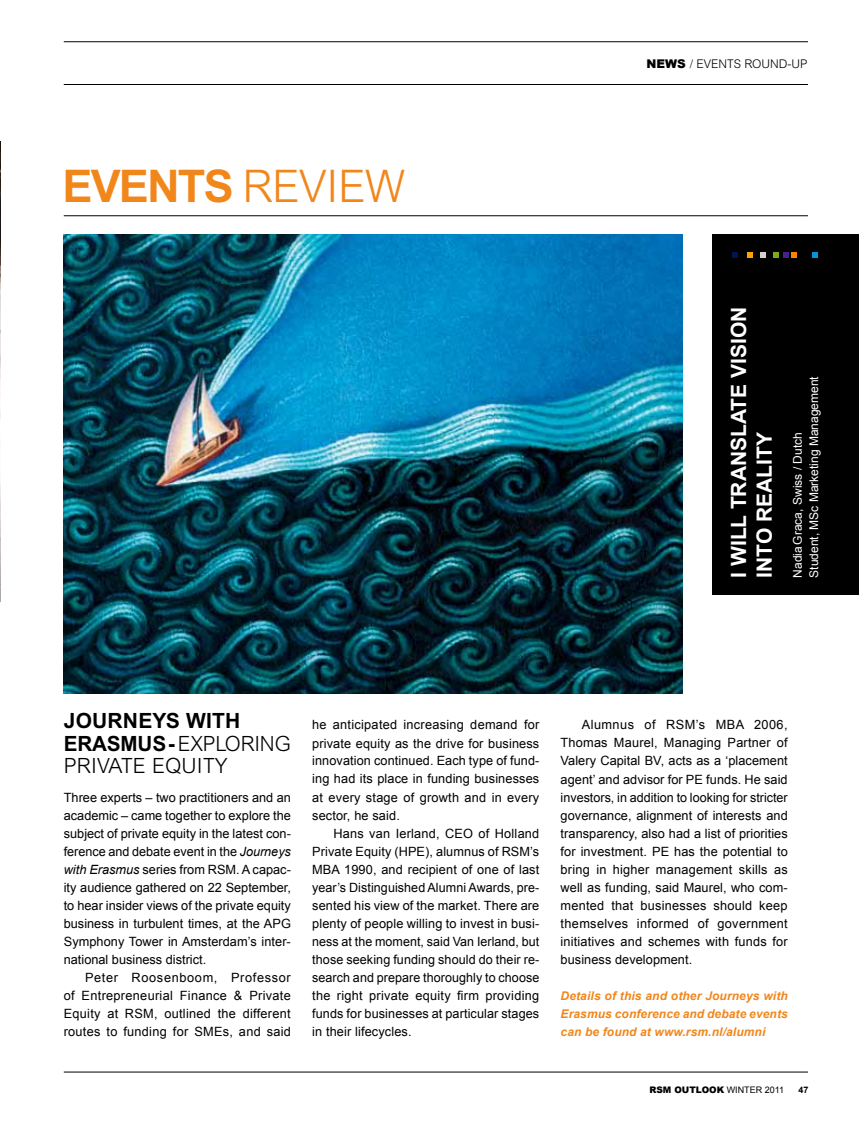
<style>
.page{position:relative;width:859px;height:1136px;background:#fff}
.page>*{position:absolute;margin:0;border:0;box-sizing:border-box;transform-origin:0 0}
.t1{font:700 45px "Arial";letter-spacing:-.04em;color:#f1861b}
.t2{font:300 21px/22.5px "Arial";letter-spacing:-.005em;color:#000}
.t3{font:700 21px/25.5px "Arial";color:#fff}
.t4{font:12.75px/18px "Arial";letter-spacing:.01em;color:#000;text-align:justify}
.t5{font:italic 700 12px/18px "Arial";letter-spacing:.01em;color:#f1861b;text-align:justify}
.t6{font:12px/16.5px "Arial";color:#fff}
.t7{font:300 12px "Arial";color:#000}
.t8{font:900 9px "Arial";color:#000}
.t9{font:700 9px "Arial";color:#000}
.s1{font-weight:300}
.s2{font-weight:900}
.s3{font-weight:700}
.s4{font-style:italic}
.s5{font-weight:400}
</style>
<div class="page">
<hr style="left:64px;top:1071px;width:744px;height:1px;background:#000">
<hr style="left:64px;top:215px;width:744px;height:1px;background:#000">
<hr style="left:64px;top:41px;width:744px;height:1px;background:#000">
<hr style="left:64px;top:84px;width:744px;height:1px;background:#000">
<img style="left:0;top:141px;width:1px;height:460px">
<img style="left:64px;top:234px;width:618px;height:459px">
<div style="left:712px;top:234px;width:147px;height:360px;background:#000"></div>
<svg style="left:732px;top:252px;width:5px;height:5px"></svg>
<svg style="left:747px;top:252px;width:5px;height:5px"></svg>
<svg style="left:760px;top:252px;width:6px;height:5px"></svg>
<svg style="left:774px;top:252px;width:23px;height:5px"></svg>
<svg style="left:813px;top:252px;width:5px;height:5px"></svg>
<h1 class="t1" style="left:63px;top:160px;width:344px">EVENTS <span class="s1">REVIEW</span></h1>
<p class="t7" style="left:646px;top:57px;width:163px"><span class="s2">NEWS</span> / EVENTS ROUND-UP</p>
<h2 class="t3" style="left:726px;top:577px;width:273px;rotate:-90deg">I WILL TRANSLATE VISION<br>INTO REALITY</h2>
<p class="t6" style="left:789px;top:577px;width:203px;rotate:-90deg">Nadia Graca, Swiss / Dutch<br>Student, MSc Marketing Management</p>
<h2 class="t2" style="left:64px;top:709px;width:228px"><span class="s3">JOURNEYS WITH<br>ERASMUS -</span> EXPLORING<br>PRIVATE EQUITY</h2>
<p class="t4" style="left:64px;top:788px;width:229px">Three experts – two practitioners and an academic – came together to explore the subject of private equity in the latest con&shy;ference and debate event in the <span class="s4">Journeys with Erasmus</span> series from RSM. A capac&shy;ity audience gathered on 22 September, to hear insider views of the private equity business in turbulent times, at the APG Symphony Tower in Amsterdam’s inter&shy;national business district.</p>
<p class="t4" style="left:64px;top:968px;width:229px;text-indent:21px">Peter Roosenboom, Professor of Entrepreneurial Finance &amp; Private Equity at RSM, outlined the different routes to funding for SMEs, and said</p>
<p class="t4" style="left:312px;top:716px;width:229px">he anticipated increasing demand for private equity as the drive for business innovation continued. Each type of fund&shy;ing had its place in funding businesses at every stage of growth and in every sector, he said.</p>
<p class="t4" style="left:312px;top:824px;width:229px;text-indent:21px">Hans van Ierland, CEO of Holland Private Equity (HPE), alumnus of RSM’s MBA 1990, and recipient of one of last year’s Distinguished Alumni Awards, pre&shy;sented his view of the market. There are plenty of people willing to invest in busi&shy;ness at the moment, said Van Ierland, but those seeking funding should do their re&shy;search and prepare thoroughly to choose the right private equity firm providing funds for businesses at particular stages in their lifecycles.</p>
<p class="t4" style="left:561px;top:716px;width:229px;text-indent:21px">Alumnus of RSM’s MBA 2006, Thomas Maurel, Managing Partner of Valery Capital BV, acts as a ‘placement agent’ and advisor for PE funds. He said investors, in addition to looking for stricter governance, alignment of interests and transparency, also had a list of priorities for investment. PE has the potential to bring in higher management skills as well as funding, said Maurel, who com&shy;mented that businesses should keep themselves informed of government initiatives and schemes with funds for business development.</p>
<p class="t5" style="left:561px;top:986px;width:229px">Details of this and other Journeys with Erasmus conference and debate events can be found at www.rsm.nl/alumni</p>
<p class="t8" style="left:649px;top:1082px;width:136px">RSM OUTLOOK <span class="s5">WINTER 2011</span></p>
<p class="t9" style="left:798px;top:1084px;width:12px">47</p>
</div>
